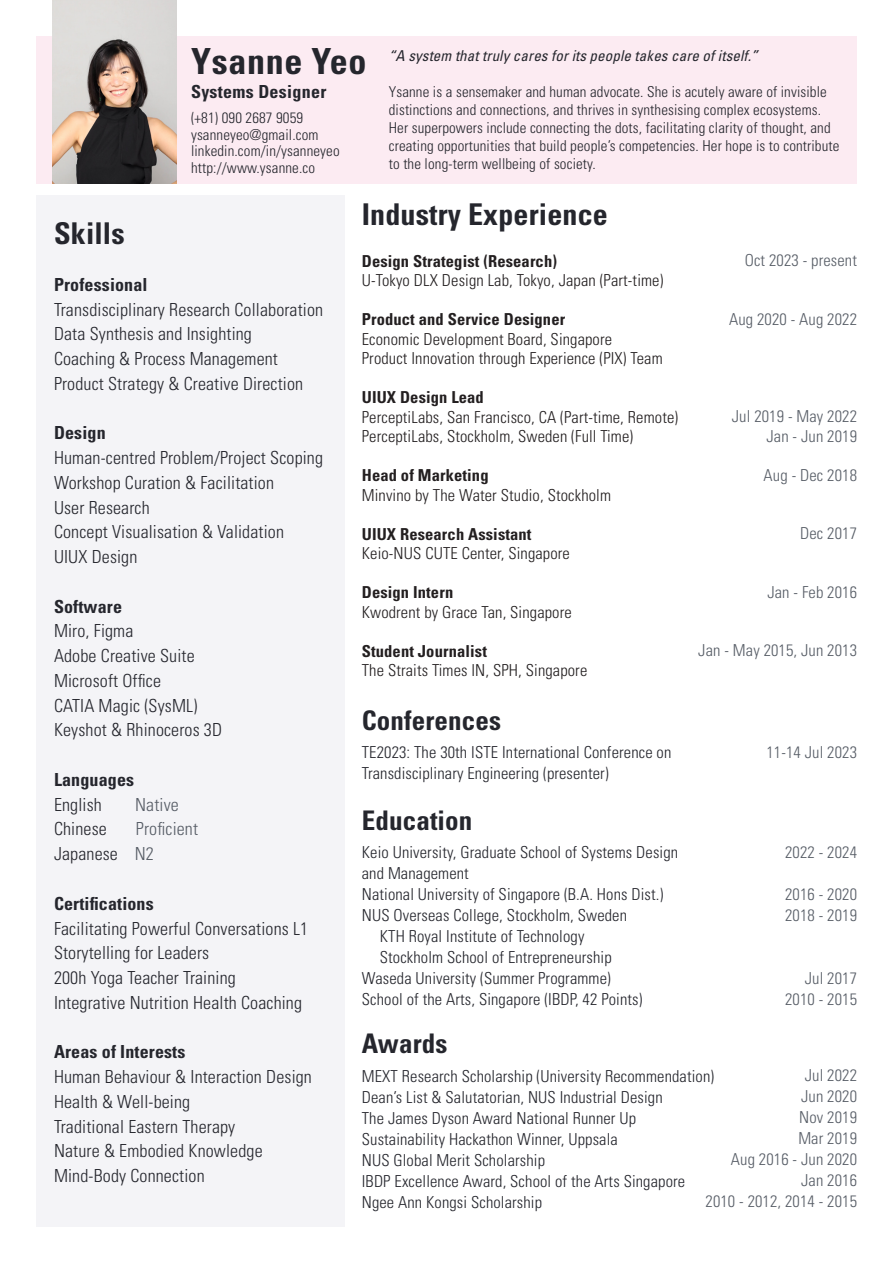
<style>
.page{position:relative;width:893px;height:1263px;background:#fff}
.page>*{position:absolute;margin:0;border:0;box-sizing:border-box;transform-origin:0 0}
.Paragraph_Style_4{font:700 condensed 36px "Univers LT Std";letter-spacing:.02em;color:#25262d}
.Paragraph_Style_1{font:700 condensed 30px "Univers LT Std";letter-spacing:.005em;color:#25262d}
.Paragraph_Style_1-2{font:700 condensed 27px "Univers LT Std";letter-spacing:.005em;color:#25262d}
.Paragraph_Style_2{font:300 condensed 18px "Univers LT Std";letter-spacing:.01em;color:#25262d}
.Paragraph_Style_2-2{font:700 condensed 18px "Univers LT Std";letter-spacing:.01em;color:#25262d}
.Paragraph_Style_2-3{font:300 condensed 18px "Univers LT Std";letter-spacing:.01em;color:#575d66}
.Paragraph_Style_1-3{font:700 condensed 18px "Univers LT Std";letter-spacing:.01em;color:#25262d}
.Paragraph_Style_2-4{font:300 condensed 16.5px/21px "Univers LT Std";letter-spacing:.01em;color:#25262d}
.Paragraph_Style_2-5{font:300 condensed 16.5px "Univers LT Std";letter-spacing:.01em;color:#231f20}
.Paragraph_Style_2-6{font:300 condensed 16.5px "Univers LT Std";letter-spacing:.01em;color:#575d66}
.Paragraph_Style_2-7{font:700 condensed 16.5px "Univers LT Std";letter-spacing:.01em;color:#231f20}
.Paragraph_Style_1-4{font:300 condensed 15px/18px "Univers LT Std";letter-spacing:.01em;color:#25262d}
.t1{font:italic condensed 15px "Univers LT Std";letter-spacing:.01em;color:#25262d}
.s1{color:#575d66}
</style>
<div class="page">
<div style="left:36px;top:36px;width:821px;height:147px;background:#fcebf2"></div>
<div style="left:36px;top:196px;width:308px;height:1031px;background:#f4f4f7"></div>
<img style="left:53px;top:0;width:124px;height:183px">
<p class="Paragraph_Style_4" style="left:191px;top:39px;width:177px">Ysanne Yeo</p>
<p class="Paragraph_Style_2-2" style="left:191px;top:80px;width:137px">Systems Designer</p>
<p class="Paragraph_Style_1-4" style="left:191px;top:109px;width:114px">(+81) 090 2687 9059</p>
<p class="Paragraph_Style_1-4" style="left:191px;top:125px;width:129px">ysanneyeo@gmail.com</p>
<p class="Paragraph_Style_1-4" style="left:191px;top:143px;width:150px;line-height:16.5px">linkedin.com/in/ysanneyeo http://www.ysanne.co</p>
<p class="t1" style="left:389px;top:46px;width:371px">“A system that truly cares for its people takes care of itself.”</p>
<p class="Paragraph_Style_1-4" style="left:389px;top:83px;width:452px">Ysanne is a sensemaker and human advocate. She is acutely aware of invisible distinctions and connections, and thrives in synthesising complex ecosystems.<br>Her superpowers include connecting the dots, facilitating clarity of thought, and creating opportunities that build people’s competencies. Her hope is to contribute to the long-term wellbeing of society.</p>
<p class="Paragraph_Style_1" style="left:54px;top:215px;width:72px">Skills</p>
<p class="Paragraph_Style_2-2" style="left:54px;top:273px;width:95px">Professional</p>
<p class="Paragraph_Style_2" style="left:54px;top:298px;width:271px">Transdisciplinary Research Collaboration</p>
<p class="Paragraph_Style_2" style="left:54px;top:323px;width:199px">Data Synthesis and Insighting</p>
<p class="Paragraph_Style_2" style="left:54px;top:348px;width:225px">Coaching &amp; Process Management</p>
<p class="Paragraph_Style_2" style="left:54px;top:373px;width:251px">Product Strategy &amp; Creative Direction</p>
<p class="Paragraph_Style_1-3" style="left:54px;top:422px;width:53px">Design</p>
<p class="Paragraph_Style_2" style="left:54px;top:447px;width:271px">Human-centred Problem/Project Scoping</p>
<p class="Paragraph_Style_2" style="left:54px;top:472px;width:222px">Workshop Curation &amp; Facilitation</p>
<p class="Paragraph_Style_2" style="left:54px;top:496px;width:97px">User Research</p>
<p class="Paragraph_Style_2" style="left:54px;top:521px;width:231px">Concept Visualisation &amp; Validation</p>
<p class="Paragraph_Style_2" style="left:54px;top:546px;width:85px">UIUX Design</p>
<p class="Paragraph_Style_2-2" style="left:54px;top:595px;width:70px">Software</p>
<p class="Paragraph_Style_2" style="left:54px;top:620px;width:81px">Miro, Figma</p>
<p class="Paragraph_Style_2" style="left:54px;top:645px;width:142px">Adobe Creative Suite</p>
<p class="Paragraph_Style_2" style="left:54px;top:670px;width:109px">Microsoft Office</p>
<p class="Paragraph_Style_2" style="left:54px;top:694px;width:145px">CATIA Magic (SysML)</p>
<p class="Paragraph_Style_2" style="left:54px;top:719px;width:170px">Keyshot &amp; Rhinoceros 3D</p>
<p class="Paragraph_Style_2-2" style="left:54px;top:768px;width:82px">Languages</p>
<p class="Paragraph_Style_2" style="left:54px;top:793px;width:49px">English</p>
<p class="Paragraph_Style_2-3" style="left:135px;top:793px;width:45px">Native</p>
<p class="Paragraph_Style_2" style="left:54px;top:818px;width:54px">Chinese</p>
<p class="Paragraph_Style_2-3" style="left:136px;top:818px;width:64px">Proficient</p>
<p class="Paragraph_Style_2" style="left:54px;top:843px;width:101px">Japanese <span class="s1">N2</span></p>
<p class="Paragraph_Style_2-2" style="left:54px;top:892px;width:101px">Certifications</p>
<p class="Paragraph_Style_2" style="left:54px;top:917px;width:256px">Facilitating Powerful Conversations L1</p>
<p class="Paragraph_Style_2" style="left:54px;top:942px;width:157px">Storytelling for Leaders</p>
<p class="Paragraph_Style_2" style="left:54px;top:967px;width:183px">200h Yoga Teacher Training</p>
<p class="Paragraph_Style_2" style="left:54px;top:991px;width:250px">Integrative Nutrition Health Coaching</p>
<p class="Paragraph_Style_2-2" style="left:54px;top:1041px;width:133px">Areas of Interests</p>
<p class="Paragraph_Style_2" style="left:54px;top:1066px;width:259px">Human Behaviour &amp; Interaction Design</p>
<p class="Paragraph_Style_2" style="left:54px;top:1090px;width:138px">Health &amp; Well-being</p>
<p class="Paragraph_Style_2" style="left:54px;top:1115px;width:183px">Traditional Eastern Therapy</p>
<p class="Paragraph_Style_2" style="left:54px;top:1140px;width:210px">Nature &amp; Embodied Knowledge</p>
<p class="Paragraph_Style_2" style="left:54px;top:1165px;width:152px">Mind-Body Connection</p>
<p class="Paragraph_Style_1" style="left:362px;top:196px;width:248px">Industry Experience</p>
<p class="Paragraph_Style_2-7" style="left:362px;top:251px;width:197px">Design Strategist (Research)</p>
<p class="Paragraph_Style_2-5" style="left:362px;top:271px;width:303px">U-Tokyo DLX Design Lab, Tokyo, Japan (Part-time)</p>
<p class="Paragraph_Style_2-7" style="left:362px;top:309px;width:205px">Product and Service Designer</p>
<p class="Paragraph_Style_2-5" style="left:362px;top:329px;width:252px">Economic Development Board, Singapore</p>
<p class="Paragraph_Style_2-5" style="left:362px;top:349px;width:302px">Product Innovation through Experience (PIX) Team</p>
<p class="Paragraph_Style_2-7" style="left:362px;top:387px;width:124px">UIUX Design Lead</p>
<p class="Paragraph_Style_2-5" style="left:362px;top:407px;width:318px">PerceptiLabs, San Francisco, CA (Part-time, Remote)</p>
<p class="Paragraph_Style_2-5" style="left:362px;top:427px;width:273px">PerceptiLabs, Stockholm, Sweden (Full Time)</p>
<p class="Paragraph_Style_2-7" style="left:362px;top:465px;width:128px">Head of Marketing</p>
<p class="Paragraph_Style_2-5" style="left:362px;top:485px;width:251px">Minvino by The Water Studio, Stockholm</p>
<p class="Paragraph_Style_2-7" style="left:362px;top:524px;width:171px">UIUX Research Assistant</p>
<p class="Paragraph_Style_2-5" style="left:362px;top:544px;width:210px">Keio-NUS CUTE Center, Singapore</p>
<p class="Paragraph_Style_2-7" style="left:362px;top:582px;width:93px">Design Intern</p>
<p class="Paragraph_Style_2-5" style="left:362px;top:602px;width:211px">Kwodrent by Grace Tan, Singapore</p>
<p class="Paragraph_Style_2-7" style="left:362px;top:641px;width:127px">Student Journalist</p>
<p class="Paragraph_Style_2-5" style="left:362px;top:661px;width:227px">The Straits Times IN, SPH, Singapore</p>
<p class="Paragraph_Style_1-2" style="left:362px;top:704px;width:141px">Conferences</p>
<p class="Paragraph_Style_2-4" style="left:362px;top:742px;width:311px">TE2023: The 30th ISTE International Conference on<br>Transdisciplinary Engineering (presenter)</p>
<p class="Paragraph_Style_2-6" style="left:745px;top:251px;width:114px">Oct 2023 - present</p>
<p class="Paragraph_Style_2-6" style="left:729px;top:309px;width:129px">Aug 2020 - Aug 2022</p>
<p class="Paragraph_Style_2-6" style="left:732px;top:407px;width:127px">Jul 2019 - May 2022</p>
<p class="Paragraph_Style_2-6" style="left:766px;top:426px;width:92px">Jan - Jun 2019</p>
<p class="Paragraph_Style_2-6" style="left:764px;top:465px;width:95px">Aug - Dec 2018</p>
<p class="Paragraph_Style_2-6" style="left:800px;top:524px;width:58px">Dec 2017</p>
<p class="Paragraph_Style_2-6" style="left:767px;top:582px;width:91px">Jan - Feb 2016</p>
<p class="Paragraph_Style_2-6" style="left:698px;top:641px;width:160px">Jan - May 2015, Jun 2013</p>
<p class="Paragraph_Style_2-6" style="left:766px;top:742px;width:92px">11-14 Jul 2023</p>
<p class="Paragraph_Style_1-2" style="left:362px;top:803px;width:112px">Education</p>
<p class="Paragraph_Style_2-4" style="left:362px;top:842px;width:318px">Keio University, Graduate School of Systems Design and Management</p>
<p class="Paragraph_Style_2-4" style="left:362px;top:884px;width:303px">National University of Singapore (B.A. Hons Dist.)</p>
<p class="Paragraph_Style_2-4" style="left:362px;top:905px;width:267px">NUS Overseas College, Stockholm, Sweden</p>
<p class="Paragraph_Style_2-4" style="left:380px;top:926px;width:206px">KTH Royal Institute of Technology</p>
<p class="Paragraph_Style_2-4" style="left:380px;top:947px;width:233px">Stockholm School of Entrepreneurship</p>
<p class="Paragraph_Style_2-4" style="left:362px;top:968px;width:251px">Waseda University (Summer Programme)</p>
<p class="Paragraph_Style_2-4" style="left:362px;top:989px;width:282px">School of the Arts, Singapore (IBDP, 42 Points)</p>
<p class="Paragraph_Style_1-2" style="left:362px;top:1027px;width:87px">Awards</p>
<p class="Paragraph_Style_2-4" style="left:362px;top:1065px;width:354px">MEXT Research Scholarship (University Recommendation)</p>
<p class="Paragraph_Style_2-4" style="left:362px;top:1086px;width:302px">Dean’s List &amp; Salutatorian, NUS Industrial Design</p>
<p class="Paragraph_Style_2-4" style="left:362px;top:1107px;width:276px">The James Dyson Award National Runner Up</p>
<p class="Paragraph_Style_2-4" style="left:362px;top:1128px;width:257px">Sustainability Hackathon Winner, Uppsala</p>
<p class="Paragraph_Style_2-4" style="left:362px;top:1149px;width:185px">NUS Global Merit Scholarship</p>
<p class="Paragraph_Style_2-4" style="left:362px;top:1170px;width:325px">IBDP Excellence Award, School of the Arts Singapore</p>
<p class="Paragraph_Style_2-4" style="left:362px;top:1191px;width:182px">Ngee Ann Kongsi Scholarship</p>
<p class="Paragraph_Style_2-6" style="left:785px;top:842px;width:73px">2022 - 2024</p>
<p class="Paragraph_Style_2-6" style="left:785px;top:884px;width:73px">2016 - 2020</p>
<p class="Paragraph_Style_2-6" style="left:785px;top:905px;width:73px">2018 - 2019</p>
<p class="Paragraph_Style_2-6" style="left:805px;top:968px;width:54px">Jul 2017</p>
<p class="Paragraph_Style_2-6" style="left:785px;top:989px;width:73px">2010 - 2015</p>
<p class="Paragraph_Style_2-6" style="left:805px;top:1065px;width:54px">Jul 2022</p>
<p class="Paragraph_Style_2-6" style="left:801px;top:1086px;width:57px">Jun 2020</p>
<p class="Paragraph_Style_2-6" style="left:799px;top:1107px;width:59px">Nov 2019</p>
<p class="Paragraph_Style_2-6" style="left:798px;top:1128px;width:60px">Mar 2019</p>
<p class="Paragraph_Style_2-6" style="left:731px;top:1149px;width:128px">Aug 2016 - Jun 2020</p>
<p class="Paragraph_Style_2-6" style="left:801px;top:1170px;width:57px">Jan 2016</p>
<p class="Paragraph_Style_2-6" style="left:706px;top:1191px;width:153px">2010 - 2012, 2014 - 2015</p>
</div>
